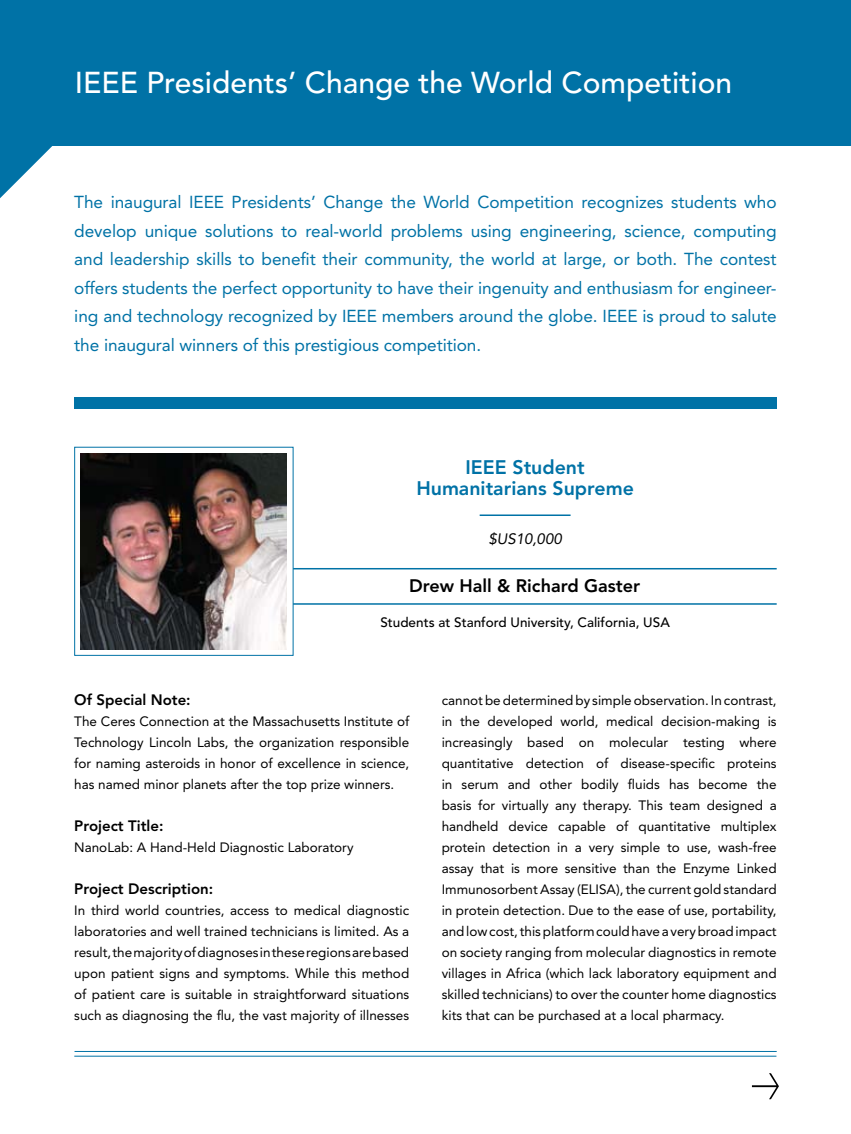
<style>
.page{position:relative;width:851px;height:1134px;background:#fff}
.page>*{position:absolute;margin:0;border:0;box-sizing:border-box;transform-origin:0 0}
.t1{font:500 30px "Avenir";color:#fff}
.t2{font:800 19.5px/21px "Avenir";color:#0072a6;text-align:center}
.t3{font:800 18px "Avenir";color:#000}
.t4{font:17.25px/28.5px "Avenir";letter-spacing:-.005em;color:#0072a6;text-align:justify}
.t5{font:800 15px "Avenir";color:#000}
.t6{font:italic 15px "Avenir";color:#000}
.t7{font:13.5px/21px "Avenir";color:#000;text-align:justify}
.t8{font:500 13.5px "Avenir";color:#000}
</style>
<div class="page">
<hr style="left:479px;top:514px;width:91px;height:2px;background:#0072a6">
<hr style="left:272px;top:568px;width:504px;height:1px;background:#0072a6">
<hr style="left:272px;top:603px;width:504px;height:2px;background:#0072a6">
<div style="left:74px;top:397px;width:702px;height:12px;background:#0072a6"></div>
<div style="left:74px;top:447px;width:219px;height:209px;background:#fff;border:1px solid #0072a6"></div>
<img style="left:81px;top:453px;width:206px;height:196px">
<hr style="left:74px;top:1056px;width:702px;height:1px;background:#0072a6">
<hr style="left:74px;top:1051px;width:702px;height:1px;background:#0072a6">
<svg style="left:752px;top:1073px;width:26px;height:26px"></svg>
<div style="left:0;top:0;width:850px;height:146px;background:#0072a6"></div>
<svg style="left:0;top:146px;width:53px;height:52px"></svg>
<h1 class="t1" style="left:75px;top:66px;width:659px">IEEE Presidents’ Change the World Competition</h1>
<p class="t4" style="left:74px;top:188px;width:704px">The inaugural IEEE Presidents’ Change the World Competition recognizes students who develop unique solutions to real-world problems using engineering, science, computing and leadership skills to benefit their community, the world at large, or both. The contest offers students the perfect opportunity to have their ingenuity and enthusiasm for engineer&shy;ing and technology recognized by IEEE members around the globe. IEEE is proud to salute the inaugural winners of this prestigious competition.</p>
<h2 class="t2" style="left:416px;top:457px;width:219px">IEEE Student<br>Humanitarians Supreme</h2>
<p class="t6" style="left:488px;top:530px;width:75px">$US10,000</p>
<h3 class="t3" style="left:409px;top:576px;width:232px">Drew Hall &amp; Richard Gaster</h3>
<p class="t8" style="left:380px;top:615px;width:291px">Students at Stanford University, California, USA</p>
<p class="t5" style="left:74px;top:691px;width:118px">Of Special Note:</p>
<p class="t7" style="left:74px;top:711px;width:336px">The Ceres Connection at the Massachusetts Institute of Technology Lincoln Labs, the organization responsible for naming asteroids in honor of excellence in science, has named minor planets after the top prize winners.</p>
<p class="t5" style="left:74px;top:817px;width:91px">Project Title:</p>
<p class="t7" style="left:74px;top:837px;width:281px">NanoLab: A Hand-Held Diagnostic Laboratory</p>
<p class="t5" style="left:74px;top:880px;width:140px">Project Description:</p>
<p class="t7" style="left:74px;top:900px;width:336px">In third world countries, access to medical diagnostic laboratories and well trained technicians is limited. As a result, the majority of diagnoses in these regions are based upon patient signs and symptoms. While this method of patient care is suitable in straightforward situations such as diagnosing the flu, the vast majority of illnesses</p>
<p class="t7" style="left:441px;top:690px;width:336px">cannot be determined by simple observation. In contrast, in the developed world, medical decision-making is increasingly based on molecular testing where quantitative detection of disease-specific proteins in serum and other bodily fluids has become the basis for virtually any therapy. This team designed a handheld device capable of quantitative multiplex protein detection in a very simple to use, wash-free assay that is more sensitive than the Enzyme Linked Immunosorbent Assay (ELISA), the current gold standard in protein detection. Due to the ease of use, portability, and low cost, this platform could have a very broad impact on society ranging from molecular diagnostics in remote villages in Africa (which lack laboratory equipment and skilled technicians) to over the counter home diagnostics kits that can be purchased at a local pharmacy.</p>
</div>
